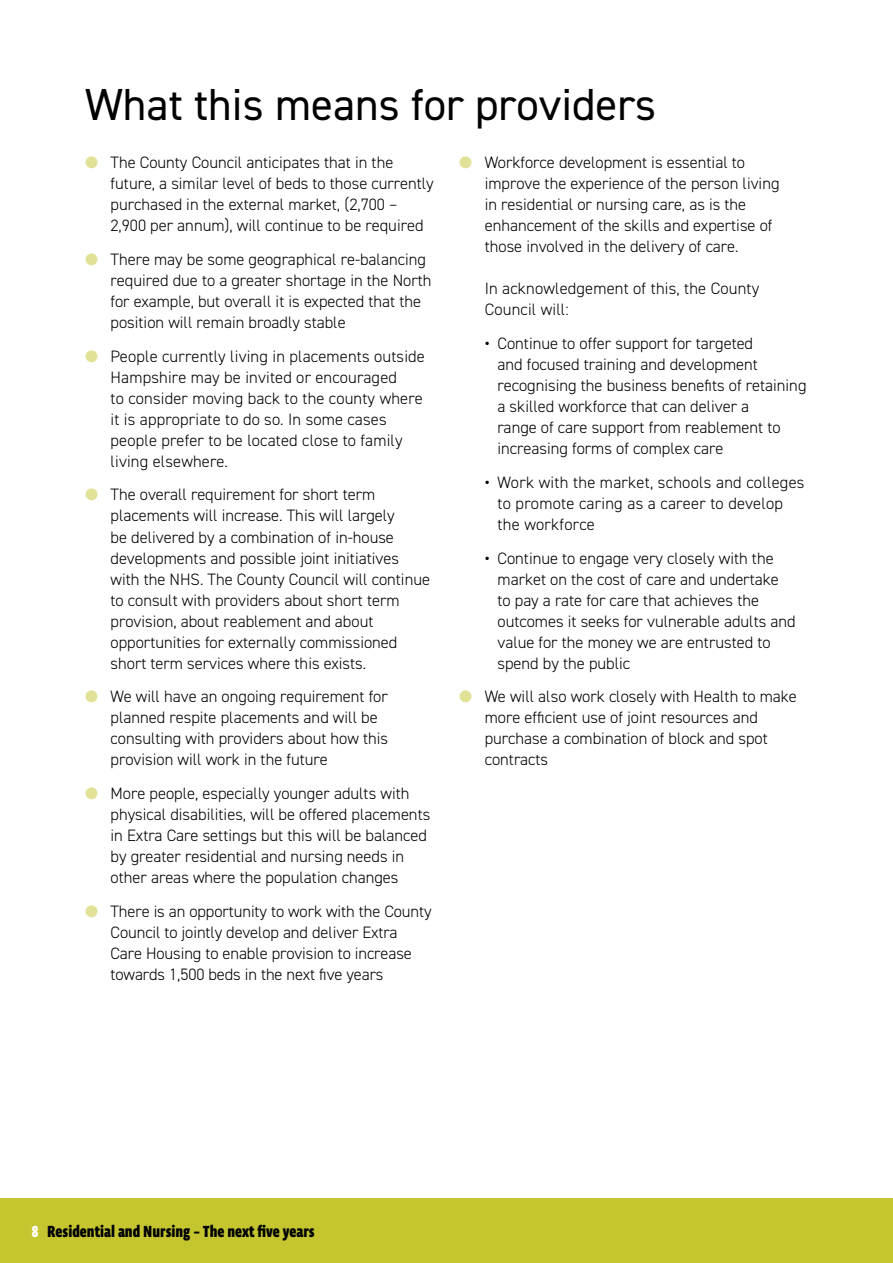
<style>
.page{position:relative;width:893px;height:1263px;background:#fff}
.page>*{position:absolute;margin:0;border:0;box-sizing:border-box;transform-origin:0 0}
.t1{font:45px "DIN2014";color:#000}
.t2{font:300 16.5px/21px "DIN2014";color:#000}
.t3{font:900 16.5px "Vista Sans Nar OTCE";color:#000}
.s1{color:#e1e297}
.s2{font-weight:600}
.s3{color:#fff}
</style>
<div class="page">
<div style="left:0;top:1198px;width:893px;height:65px;background:#c4c52f"></div>
<h1 class="t1" style="left:85px;top:76px;width:573px">What this means for providers</h1>
<p class="t2" style="left:111px;top:152px;width:325px;text-indent:-26px"><span class="s1">●</span> The County Council anticipates that in the future, a similar level of beds to those currently purchased in the external market, (2,700 – 2,900 per annum), will continue to be required</p>
<p class="t2" style="left:111px;top:249px;width:323px;text-indent:-26px"><span class="s1">●</span> There may be some geographical re-balancing required due to a greater shortage in the North for example, but overall it is expected that the position will remain broadly stable</p>
<p class="t2" style="left:111px;top:346px;width:316px;text-indent:-26px"><span class="s1">●</span> People currently living in placements outside Hampshire may be invited or encouraged<br>to consider moving back to the county where it is appropriate to do so. In some cases people prefer to be located close to family living elsewhere.</p>
<p class="t2" style="left:111px;top:484px;width:321px;text-indent:-26px"><span class="s1">●</span> The overall requirement for short term placements will increase. This will largely<br>be delivered by a combination of in-house developments and possible joint initiatives with the NHS. The County Council will continue to consult with providers about short term provision, about reablement and about opportunities for externally commissioned short term services where this exists.</p>
<p class="t2" style="left:111px;top:686px;width:279px;text-indent:-26px"><span class="s1">●</span> We will have an ongoing requirement for planned respite placements and will be consulting with providers about how this provision will work in the future</p>
<p class="t2" style="left:111px;top:783px;width:321px;text-indent:-26px"><span class="s1">●</span> More people, especially younger adults with physical disabilities, will be offered placements in Extra Care settings but this will be balanced by greater residential and nursing needs in other areas where the population changes</p>
<p class="t2" style="left:111px;top:901px;width:323px;text-indent:-26px"><span class="s1">●</span> There is an opportunity to work with the County Council to jointly develop and deliver Extra Care Housing to enable provision to increase towards 1,500 beds in the next five years</p>
<p class="t2" style="left:485px;top:152px;width:296px;text-indent:-26px"><span class="s1">●</span> Workforce development is essential to improve the experience of the person living in residential or nursing care, as is the enhancement of the skills and expertise of those involved in the delivery of care.</p>
<p class="t2" style="left:485px;top:278px;width:276px">In acknowledgement of this, the County<br>Council will:</p>
<p class="t2" style="left:497px;top:333px;width:310px;text-indent:-13px"><span class="s2">•</span> Continue to offer support for targeted<br>and focused training and development recognising the business benefits of retaining a skilled workforce that can deliver a<br>range of care support from reablement to increasing forms of complex care</p>
<p class="t2" style="left:497px;top:472px;width:309px;text-indent:-13px"><span class="s2">•</span> Work with the market, schools and colleges to promote caring as a career to develop the workforce</p>
<p class="t2" style="left:497px;top:547px;width:300px;text-indent:-13px"><span class="s2">•</span> Continue to engage very closely with the market on the cost of care and undertake to pay a rate for care that achieves the outcomes it seeks for vulnerable adults and value for the money we are entrusted to spend by the public</p>
<p class="t2" style="left:485px;top:686px;width:314px;text-indent:-26px"><span class="s1">●</span> We will also work closely with Health to make more efficient use of joint resources and purchase a combination of block and spot contracts</p>
<p class="t3" style="left:32px;top:1221px;width:284px"><span class="s3">8</span> Residential and Nursing – The next five years</p>
</div>
